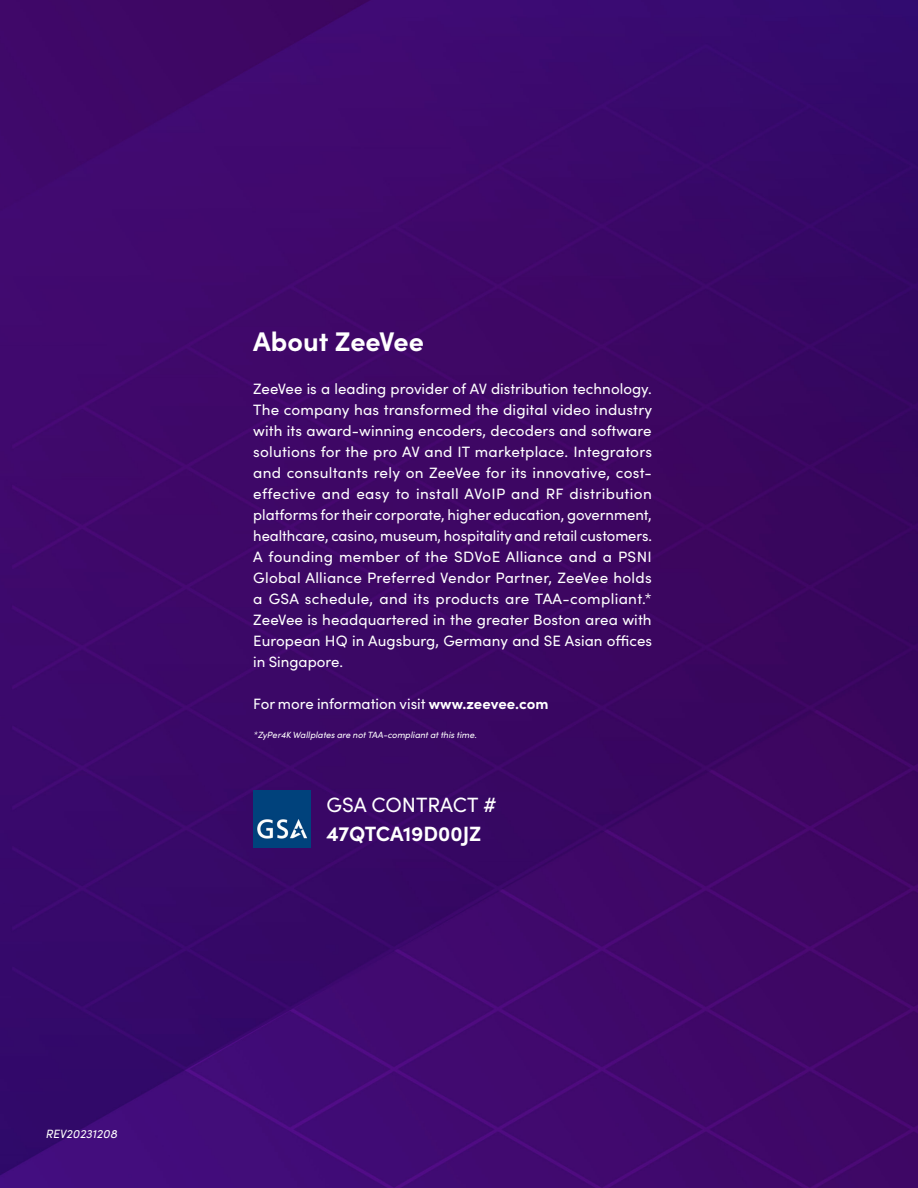
<style>
.page{position:relative;width:918px;height:1188px;background:#fff}
.page>*{position:absolute;margin:0;border:0;box-sizing:border-box;transform-origin:0 0}
.t1{font:700 27px "Sofia Pro";color:#fff}
.t2{font:700 20.7px "Sofia Pro";color:#fff}
.t3{font:20.7px "Sofia Pro";color:#fff}
.t4{font:15px/21px "Sofia Pro";color:#fff;text-align:justify}
.t5{font:italic 12px "Sofia Pro";letter-spacing:.01em;color:#fff}
.t6{font:italic 9px "Sofia Pro";color:#fff}
.s1{font-weight:700}
</style>
<div class="page">
<img style="left:0;top:0;width:918px;height:1188px">
<img style="left:253px;top:790px;width:57px;height:57px">
<p class="t5" style="left:45px;top:1125px;width:73px">REV20231208</p>
<h1 class="t1" style="left:253px;top:320px;width:172px">About ZeeVee</h1>
<p class="t4" style="left:253px;top:377px;width:400px">ZeeVee is a leading provider of AV distribution technology.<br>The company has transformed the digital video industry with its award-winning encoders, decoders and software solutions for the pro AV and IT marketplace. Integrators and consultants rely on ZeeVee for its innovative, cost&shy;effective and easy to install AVoIP and RF distribution platforms for their corporate, higher education, government, healthcare, casino, museum, hospitality and retail customers.<br>A founding member of the SDVoE Alliance and a PSNI Global Alliance Preferred Vendor Partner, ZeeVee holds a GSA schedule, and its products are TAA-compliant.* ZeeVee is headquartered in the greater Boston area with European HQ in Augsburg, Germany and SE Asian offices in Singapore.</p>
<p class="t4" style="left:253px;top:692px;width:297px">For more information visit <span class="s1">www.zeevee.com</span></p>
<p class="t6" style="left:253px;top:728px;width:225px">*ZyPer4K Wallplates are not TAA-compliant at this time.</p>
<h2 class="t3" style="left:326px;top:790px;width:172px">GSA CONTRACT #</h2>
<h2 class="t2" style="left:326px;top:818px;width:157px">47QTCA19D00JZ</h2>
</div>
